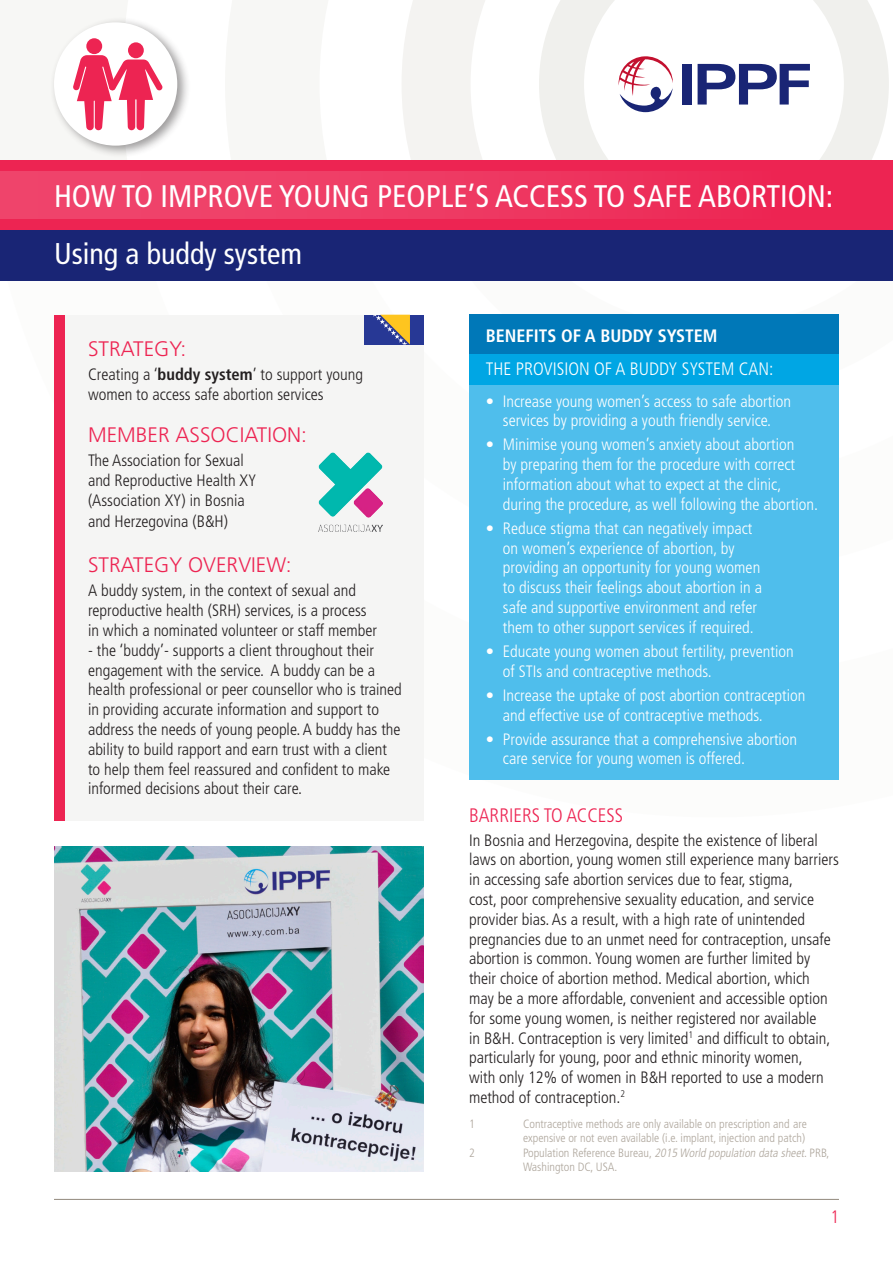
<style>
.page{position:relative;width:893px;height:1263px;background:#fff}
.page>*{position:absolute;margin:0;border:0;box-sizing:border-box;transform-origin:0 0}
.t1{font:condensed 31.2px "Frutiger LT Std";color:#fff}
.t2{font:condensed 30px "Frutiger LT Std";color:#fff}
.t3{font:300 21px "Frutiger LT Std";color:#ed2452}
.t4{font:300 condensed 19.5px "Frutiger LT Std";color:#ed2452}
.t5{font:300 condensed 18px "Frutiger LT Std";color:#fff}
.t6{font:700 condensed 18px "Frutiger LT Std";color:#fff}
.t7{font:300 condensed 18px "Frutiger LT Std";color:#ed2452}
.t8{font:300 condensed 16.5px/19.8px "Frutiger LT Std";color:#231f20}
.t9{font:300 condensed 16.5px/19.8px "Frutiger LT Std";color:#fff}
.Footnotes{font:300 condensed 12px/14.4px "Frutiger LT Std";color:#aea69c}
.s1{font-weight:700}
.s2{font-style:italic}
</style>
<div class="page">
<svg style="left:402px;top:0;width:491px;height:161px"></svg>
<svg style="left:539px;top:0;width:350px;height:161px"></svg>
<div style="left:54px;top:315px;width:370px;height:505px;background:#f5f5f4"></div>
<img style="left:318px;top:453px;width:64px;height:78px">
<div style="left:0;top:161px;width:893px;height:69px;background:#ed2452"></div>
<div style="left:0;top:172px;width:786px;height:47px;background:linear-gradient(to right,#f04970,#ed2a56)"></div>
<div style="left:682px;top:64px;width:9px;height:41px;background:#192575"></div>
<svg style="left:698px;top:64px;width:112px;height:41px"></svg>
<svg style="left:618px;top:56px;width:55px;height:56px"></svg>
<div style="left:0;top:230px;width:893px;height:51px;background:#192575"></div>
<div style="left:49px;top:17px;width:142px;height:141px;background:#231f20;opacity:.45"></div>
<div style="left:54px;top:22px;width:123px;height:124px;background:#fff;border-radius:50%"></div>
<div style="left:469px;top:315px;width:370px;height:39px;background:#0078b8"></div>
<div style="left:469px;top:354px;width:370px;height:31px;background:#00a6e4"></div>
<div style="left:469px;top:385px;width:370px;height:395px;background:#4fbeec"></div>
<img style="left:54px;top:846px;width:370px;height:325px">
<hr style="left:54px;top:1199px;width:785px;height:1px;background:#92897d">
<div style="left:128px;top:42px;width:16px;height:16px;background:#ed2452;border-radius:50%"></div>
<div style="left:86px;top:38px;width:16px;height:16px;background:#ed2452;border-radius:50%"></div>
<svg style="left:73px;top:55px;width:90px;height:75px"></svg>
<div style="left:54px;top:315px;width:11px;height:505px;background:#ed2452"></div>
<div style="left:364px;top:315px;width:60px;height:29px;background:#273895"></div>
<svg style="left:373px;top:315px;width:37px;height:29px"></svg>
<p class="t1" style="left:54px;top:178px;width:781px">HOW TO IMPROVE YOUNG PEOPLE’S ACCESS TO SAFE ABORTION:</p>
<p class="t2" style="left:54px;top:236px;width:250px">Using a buddy system</p>
<p class="t3" style="left:88px;top:337px;width:100px">STRATEGY:</p>
<p class="t8" style="left:88px;top:365px;width:276px">Creating a ‘<span class="s1">buddy system</span>’ to support young women to access safe abortion services</p>
<p class="t3" style="left:88px;top:423px;width:221px">MEMBER ASSOCIATION:</p>
<p class="t8" style="left:88px;top:451px;width:157px">The Association for Sexual</p>
<p class="t8" style="left:88px;top:471px;width:170px">and Reproductive Health XY</p>
<p class="t8" style="left:88px;top:490px;width:158px">(Association XY) in Bosnia</p>
<p class="t8" style="left:88px;top:511px;width:141px">and Herzegovina (B&amp;H)</p>
<p class="t3" style="left:88px;top:553px;width:205px">STRATEGY OVERVIEW:</p>
<p class="t8" style="left:88px;top:581px;width:291px">A buddy system, in the context of sexual and reproductive health (SRH) services, is a process in which a nominated volunteer or staff member</p>
<p class="t8" style="left:88px;top:640px;width:315px">- the ‘buddy’- supports a client throughout their engagement with the service. A buddy can be a health professional or peer counsellor who is trained in providing accurate information and support to address the needs of young people. A buddy has the ability to build rapport and earn trust with a client to help them feel reassured and confident to make informed decisions about their care.</p>
<p class="t6" style="left:486px;top:325px;width:233px">BENEFITS OF A BUDDY SYSTEM</p>
<p class="t5" style="left:486px;top:359px;width:289px">THE PROVISION OF A BUDDY SYSTEM CAN:</p>
<p class="t9" style="left:486px;top:391px;width:307px;text-align:center">• Increase young women’s access to safe abortion services by providing a youth friendly service.</p>
<p class="t9" style="left:503px;top:435px;width:317px;text-indent:-17px">• Minimise young women’s anxiety about abortion<br>by preparing them for the procedure with correct information about what to expect at the clinic, during the procedure, as well following the abortion.</p>
<p class="t9" style="left:503px;top:518px;width:261px;text-indent:-17px">• Reduce stigma that can negatively impact on women’s experience of abortion, by providing an opportunity for young women to discuss their feelings about abortion in a safe and supportive environment and refer them to other support services if required.</p>
<p class="t9" style="left:503px;top:641px;width:292px;text-indent:-17px">• Educate young women about fertility, prevention of STIs and contraceptive methods.</p>
<p class="t9" style="left:503px;top:685px;width:304px;text-indent:-17px">• Increase the uptake of post abortion contraception and effective use of contraceptive methods.</p>
<p class="t9" style="left:503px;top:729px;width:296px;text-indent:-17px">• Provide assurance that a comprehensive abortion care service for young women is offered.</p>
<p class="t4" style="left:469px;top:804px;width:156px">BARRIERS TO ACCESS</p>
<p class="t8" style="left:469px;top:830px;width:371px">In Bosnia and Herzegovina, despite the existence of liberal laws on abortion, young women still experience many barriers in accessing safe abortion services due to fear, stigma,<br>cost, poor comprehensive sexuality education, and service provider bias. As a result, with a high rate of unintended pregnancies due to an unmet need for contraception, unsafe abortion is common. Young women are further limited by their choice of abortion method. Medical abortion, which<br>may be a more affordable, convenient and accessible option for some young women, is neither registered nor available<br>in B&amp;H. Contraception is very limited<sup>1</sup> and difficult to obtain, particularly for young, poor and ethnic minority women,<br>with only 12% of women in B&amp;H reported to use a modern method of contraception.<sup>2</sup></p>
<p class="Footnotes" style="left:469px;top:1117px;width:7px">1</p>
<p class="Footnotes" style="left:523px;top:1117px;width:285px">Contraceptive methods are only available on prescription and are expensive or not even available (i.e. implant, injection and patch)</p>
<p class="Footnotes" style="left:469px;top:1145px;width:7px">2</p>
<p class="Footnotes" style="left:523px;top:1145px;width:308px">Population Reference Bureau, <span class="s2">2015 World population data sheet</span>. PRB,<br>Washington DC, USA.</p>
<p class="t7" style="left:830px;top:1206px;width:10px">1</p>
</div>
